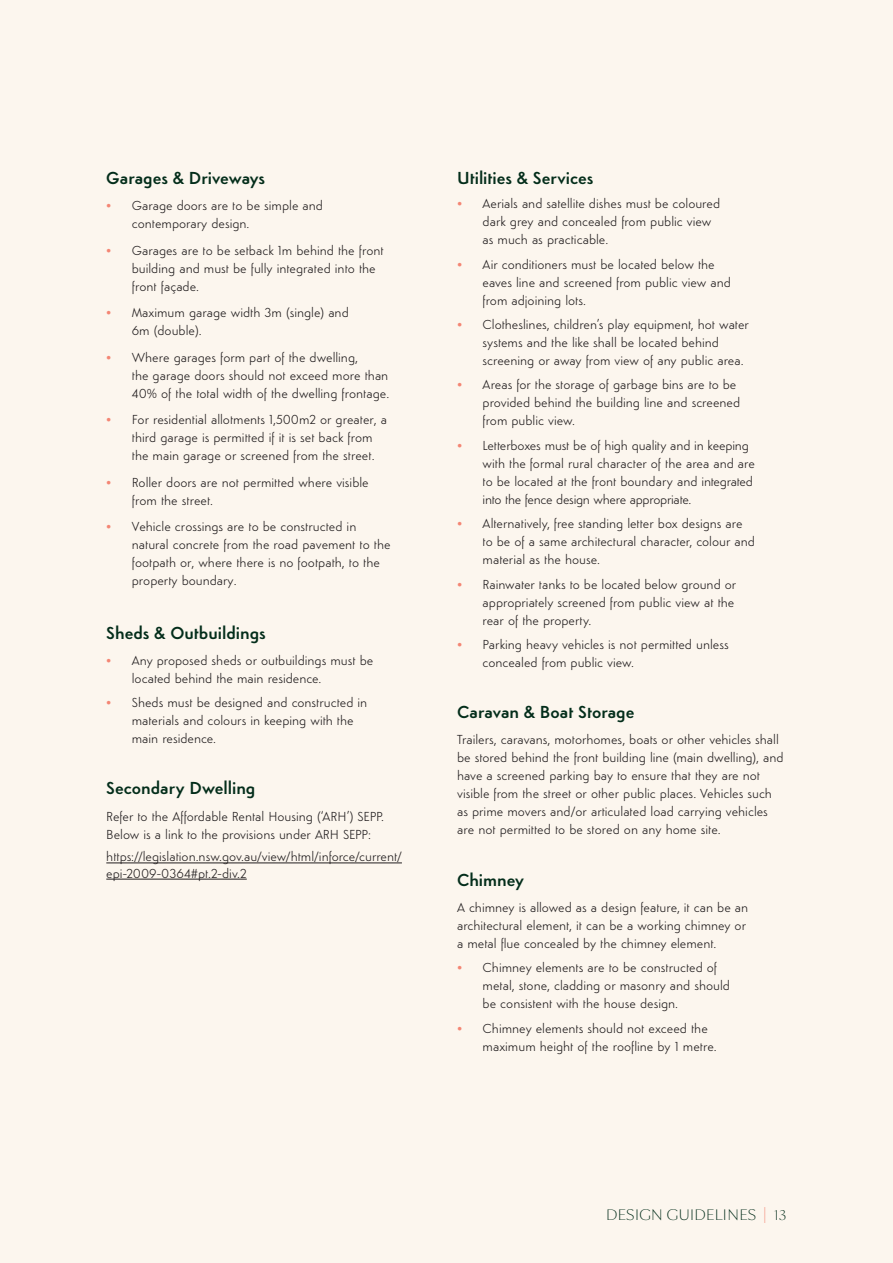
<style>
.page{position:relative;width:893px;height:1263px;background:#fcf6ee}
.page>*{position:absolute;margin:0;border:0;box-sizing:border-box;transform-origin:0 0}
.t1{font:600 18px "Simplo";color:#032d1a}
.t2{font:300 13.5px/18px "Simplo";color:#231f20}
.t3{font:300 13.5px "Sang Bleu Sans";letter-spacing:.03em;color:#032d1a}
.s1{color:#f48674}
.s2{font-size:20.25px;color:#f48674}
</style>
<div class="page">
<hr style="left:106px;top:862px;width:296px;height:1px;background:#231f20">
<hr style="left:106px;top:879px;width:141px;height:1px;background:#231f20">
<h1 class="t1" style="left:106px;top:167px;width:160px">Garages &amp; Driveways</h1>
<p class="t2" style="left:132px;top:197px;width:193px;text-indent:-26px"><span class="s1">•</span> Garage doors are to be simple and contemporary design.</p>
<p class="t2" style="left:132px;top:241px;width:253px;text-indent:-26px"><span class="s1">•</span> Garages are to be setback 1m behind the front building and must be fully integrated into the front façade.</p>
<p class="t2" style="left:132px;top:304px;width:218px;text-indent:-26px"><span class="s1">•</span> Maximum garage width 3m (single) and<br>6m (double).</p>
<p class="t2" style="left:132px;top:348px;width:259px;text-indent:-26px"><span class="s1">•</span> Where garages form part of the dwelling,<br>the garage doors should not exceed more than<br>40% of the total width of the dwelling frontage.</p>
<p class="t2" style="left:132px;top:411px;width:257px;text-indent:-26px"><span class="s1">•</span> For residential allotments 1,500m2 or greater, a third garage is permitted if it is set back from the main garage or screened from the street.</p>
<p class="t2" style="left:132px;top:473px;width:238px;text-indent:-26px"><span class="s1">•</span> Roller doors are not permitted where visible from the street.</p>
<p class="t2" style="left:132px;top:518px;width:260px;text-indent:-26px"><span class="s1">•</span> Vehicle crossings are to be constructed in natural concrete from the road pavement to the footpath or, where there is no footpath, to the property boundary.</p>
<h1 class="t1" style="left:106px;top:622px;width:161px">Sheds &amp; Outbuildings</h1>
<p class="t2" style="left:132px;top:651px;width:243px;text-indent:-26px"><span class="s1">•</span> Any proposed sheds or outbuildings must be located behind the main residence.</p>
<p class="t2" style="left:132px;top:694px;width:237px;text-indent:-26px"><span class="s1">•</span> Sheds must be designed and constructed in materials and colours in keeping with the main residence.</p>
<h1 class="t1" style="left:106px;top:778px;width:151px">Secondary Dwelling</h1>
<p class="t2" style="left:106px;top:807px;width:279px">Refer to the Affordable Rental Housing (‘ARH’) SEPP.<br>Below is a link to the provisions under ARH SEPP:</p>
<p class="t2" style="left:106px;top:849px;width:297px;line-height:16.2px">https://legislation.nsw.gov.au/view/html/inforce/current/ epi-2009-0364#pt.2-div.2</p>
<h1 class="t1" style="left:457px;top:167px;width:138px">Utilities &amp; Services</h1>
<p class="t2" style="left:483px;top:195px;width:239px;text-indent:-26px"><span class="s1">•</span> Aerials and satellite dishes must be coloured dark grey and concealed from public view as much as practicable.</p>
<p class="t2" style="left:483px;top:255px;width:250px;text-indent:-26px"><span class="s1">•</span> Air conditioners must be located below the eaves line and screened from public view and from adjoining lots.</p>
<p class="t2" style="left:483px;top:315px;width:268px;text-indent:-26px"><span class="s1">•</span> Clotheslines, children’s play equipment, hot water systems and the like shall be located behind screening or away from view of any public area.</p>
<p class="t2" style="left:483px;top:376px;width:259px;text-indent:-26px"><span class="s1">•</span> Areas for the storage of garbage bins are to be provided behind the building line and screened from public view.</p>
<p class="t2" style="left:483px;top:436px;width:274px;text-indent:-26px"><span class="s1">•</span> Letterboxes must be of high quality and in keeping with the formal rural character of the area and are to be located at the front boundary and integrated into the fence design where appropriate.</p>
<p class="t2" style="left:483px;top:515px;width:274px;text-indent:-26px"><span class="s1">•</span> Alternatively, free standing letter box designs are to be of a same architectural character, colour and material as the house.</p>
<p class="t2" style="left:483px;top:575px;width:255px;text-indent:-26px"><span class="s1">•</span> Rainwater tanks to be located below ground or appropriately screened from public view at the rear of the property.</p>
<p class="t2" style="left:483px;top:635px;width:248px;text-indent:-26px"><span class="s1">•</span> Parking heavy vehicles is not permitted unless concealed from public view.</p>
<h1 class="t1" style="left:457px;top:701px;width:179px">Caravan &amp; Boat Storage</h1>
<p class="t2" style="left:457px;top:731px;width:328px">Trailers, caravans, motorhomes, boats or other vehicles shall be stored behind the front building line (main dwelling), and have a screened parking bay to ensure that they are not visible from the street or other public places. Vehicles such as prime movers and/or articulated load carrying vehicles are not permitted to be stored on any home site.</p>
<h1 class="t1" style="left:457px;top:869px;width:68px">Chimney</h1>
<p class="t2" style="left:457px;top:899px;width:293px">A chimney is allowed as a design feature, it can be an architectural element, it can be a working chimney or a metal flue concealed by the chimney element.</p>
<p class="t2" style="left:483px;top:958px;width:249px;text-indent:-26px"><span class="s1">•</span> Chimney elements are to be constructed of metal, stone, cladding or masonry and should be consistent with the house design.</p>
<p class="t2" style="left:483px;top:1019px;width:236px;text-indent:-26px"><span class="s1">•</span> Chimney elements should not exceed the maximum height of the roofline by 1 metre.</p>
<p class="t3" style="left:606px;top:1207px;width:182px">DESIGN GUIDELINES <span class="s2">|</span> 13</p>
</div>
